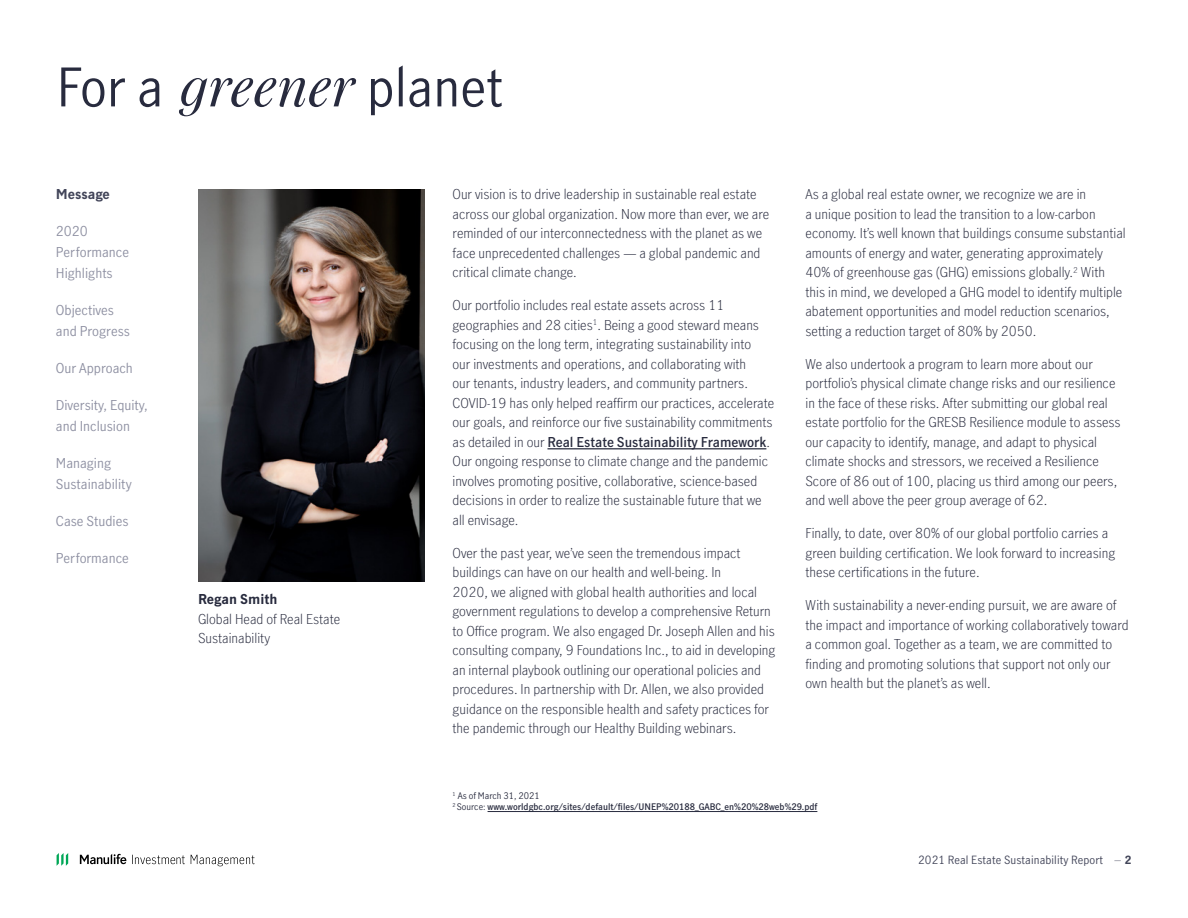
<style>
.page{position:relative;width:1188px;height:918px;background:#fff}
.page>*{position:absolute;margin:0;border:0;box-sizing:border-box;transform-origin:0 0}
.t1{font:52.5px "Manulife JH Sans Optimized";color:#282b3e}
.body{font:300 13.5px/19.5px "Manulife JH Sans Optimized";color:#282b3e}
.t2{font:13.5px/21px "Manulife JH Sans Optimized";color:#8e90a2}
.t3{font:700 13.5px "Manulife JH Sans Optimized";color:#282b3e}
.t4{font:700 13.5px "Manulife JH Sans Optimized";color:#424559}
.t5{font:11.25px "Manulife JH Sans Optimized";letter-spacing:.01em;color:#424559}
.t6{font:600 9px/11.2px "Manulife JH Sans Optimized";color:#282b3e}
.s1{font-family:"Manulife JH Serif Optimized";font-style:italic}
.s2{font-weight:600}
.s3{font-weight:400}
.s4{font-weight:700}
</style>
<div class="page">
<svg style="left:80px;top:854px;width:46px;height:10px"></svg>
<svg style="left:57px;top:853px;width:11px;height:13px"></svg>
<svg style="left:132px;top:855px;width:53px;height:9px"></svg>
<svg style="left:191px;top:855px;width:64px;height:11px"></svg>
<hr style="left:547px;top:448px;width:219px;height:1px;background:#282b3e">
<img style="left:198px;top:189px;width:226px;height:393px">
<hr style="left:488px;top:811px;width:329px;height:1px;background:#282b3e">
<h1 class="t1" style="left:57px;top:51px;width:448px">For a <span class="s1">greener</span> planet</h1>
<p class="t4" style="left:56px;top:185px;width:56px">Message</p>
<p class="t2" style="left:56px;top:220px;width:75px">2020<br>Performance<br>Highlights</p>
<p class="t2" style="left:56px;top:299px;width:76px">Objectives and Progress</p>
<p class="t2" style="left:56px;top:357px;width:79px">Our Approach</p>
<p class="t2" style="left:56px;top:394px;width:93px">Diversity, Equity, and Inclusion</p>
<p class="t2" style="left:56px;top:452px;width:77px">Managing<br>Sustainability</p>
<p class="t2" style="left:56px;top:510px;width:74px">Case Studies</p>
<p class="t2" style="left:56px;top:547px;width:75px">Performance</p>
<p class="t3" style="left:198px;top:590px;width:81px">Regan Smith</p>
<p class="body" style="left:198px;top:608px;width:144px">Global Head of Real Estate<br>Sustainability</p>
<p class="body" style="left:453px;top:184px;width:318px">Our vision is to drive leadership in sustainable real estate across our global organization. Now more than ever, we are reminded of our interconnectedness with the planet as we face unprecedented challenges — a global pandemic and critical climate change.</p>
<p class="body" style="left:453px;top:295px;width:323px">Our portfolio includes real estate assets across 11 geographies and 28 cities<sup>1</sup>. Being a good steward means focusing on the long term, integrating sustainability into<br>our investments and operations, and collaborating with<br>our tenants, industry leaders, and community partners.<br>COVID-19 has only helped reaffirm our practices, accelerate our goals, and reinforce our five sustainability commitments as detailed in our <span class="s2">Real Estate Sustainability Framework</span>.<br>Our ongoing response to climate change and the pandemic involves promoting positive, collaborative, science-based decisions in order to realize the sustainable future that we all envisage.</p>
<p class="body" style="left:453px;top:542px;width:324px">Over the past year, we’ve seen the tremendous impact buildings can have on our health and well-being. In<br>2020, we aligned with global health authorities and local government regulations to develop a comprehensive Return to Office program. We also engaged Dr. Joseph Allen and his consulting company, 9 Foundations Inc., to aid in developing an internal playbook outlining our operational policies and procedures. In partnership with Dr. Allen, we also provided guidance on the responsible health and safety practices for the pandemic through our Healthy Building webinars.</p>
<p class="body" style="left:806px;top:184px;width:322px">As a global real estate owner, we recognize we are in<br>a unique position to lead the transition to a low-carbon economy. It’s well known that buildings consume substantial amounts of energy and water, generating approximately 40% of greenhouse gas (GHG) emissions globally.<sup>2</sup> With this in mind, we developed a GHG model to identify multiple abatement opportunities and model reduction scenarios, setting a reduction target of 80% by 2050.</p>
<p class="body" style="left:806px;top:353px;width:317px">We also undertook a program to learn more about our portfolio’s physical climate change risks and our resilience in the face of these risks. After submitting our global real estate portfolio for the GRESB Resilience module to assess our capacity to identify, manage, and adapt to physical climate shocks and stressors, we received a Resilience Score of 86 out of 100, placing us third among our peers, and well above the peer group average of 62.</p>
<p class="body" style="left:806px;top:523px;width:311px">Finally, to date, over 80% of our global portfolio carries a green building certification. We look forward to increasing these certifications in the future.</p>
<p class="body" style="left:806px;top:595px;width:325px">With sustainability a never-ending pursuit, we are aware of the impact and importance of working collaboratively toward a common goal. Together as a team, we are committed to finding and promoting solutions that support not only our own health but the planet’s as well.</p>
<p class="t6" style="left:453px;top:789px;width:366px"><sup>1</sup> <span class="s3">As of March 31, 2021<br></span><sup>2</sup> <span class="s3">Source:</span> www.worldgbc.org/sites/default/files/UNEP%20188_GABC_en%20%28web%29.pdf</p>
<p class="t5" style="left:918px;top:852px;width:215px">2021 Real Estate Sustainability Report <span class="s1">–</span> <span class="s4">2</span></p>
</div>
